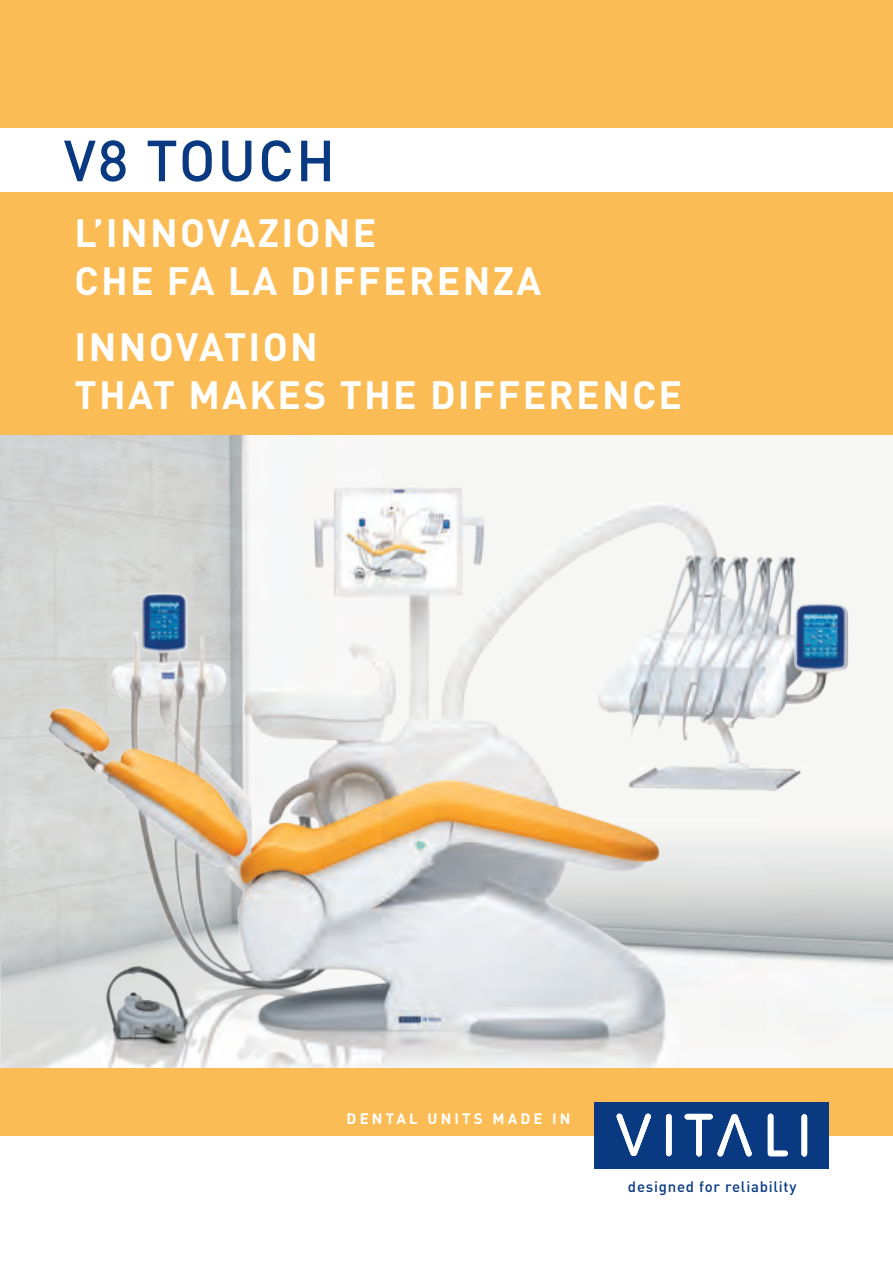
<style>
.page{position:relative;width:893px;height:1263px;background:#fff}
.page>*{position:absolute;margin:0;border:0;box-sizing:border-box;transform-origin:0 0}
.t1{font:500 57px "DIN Pro";letter-spacing:.035em;color:#083981}
.t2{font:700 39px/48px "DIN Pro";letter-spacing:.06em;color:#fff}
.t3{font:500 15px "DIN Pro";letter-spacing:.05em;color:#083981}
.t4{font:700 15px "DIN Pro";letter-spacing:.21em;color:#fff}
</style>
<div class="page">
<img style="left:0;top:435px;width:893px;height:634px">
<div style="left:0;top:192px;width:893px;height:243px;background:#fcbc55"></div>
<img style="left:0;top:459px;width:870px;height:610px">
<div style="left:0;top:0;width:893px;height:128px;background:#fcbc55"></div>
<div style="left:0;top:1071px;width:893px;height:64px;background:#fcbc55"></div>
<div style="left:594px;top:1102px;width:235px;height:67px;background:#083981"></div>
<svg style="left:768px;top:1114px;width:20px;height:42px"></svg>
<svg style="left:617px;top:1114px;width:34px;height:42px"></svg>
<svg style="left:666px;top:1114px;width:6px;height:42px"></svg>
<svg style="left:685px;top:1114px;width:67px;height:42px"></svg>
<svg style="left:801px;top:1114px;width:6px;height:42px"></svg>
<div style="left:0;top:1069px;width:893px;height:23px;background:#fcbc55"></div>
<h1 class="t1" style="left:64px;top:122px;width:273px">V8 TOUCH</h1>
<p class="t2" style="left:75px;top:207px;width:468px">L’INNOVAZIONE<br>CHE FA LA DIFFERENZA</p>
<p class="t2" style="left:75px;top:321px;width:609px">INNOVATION<br>THAT MAKES THE DIFFERENCE</p>
<p class="t4" style="left:347px;top:1108px;width:225px">DENTAL UNITS MADE IN</p>
<p class="t3" style="left:628px;top:1177px;width:170px">designed for reliability</p>
</div>
